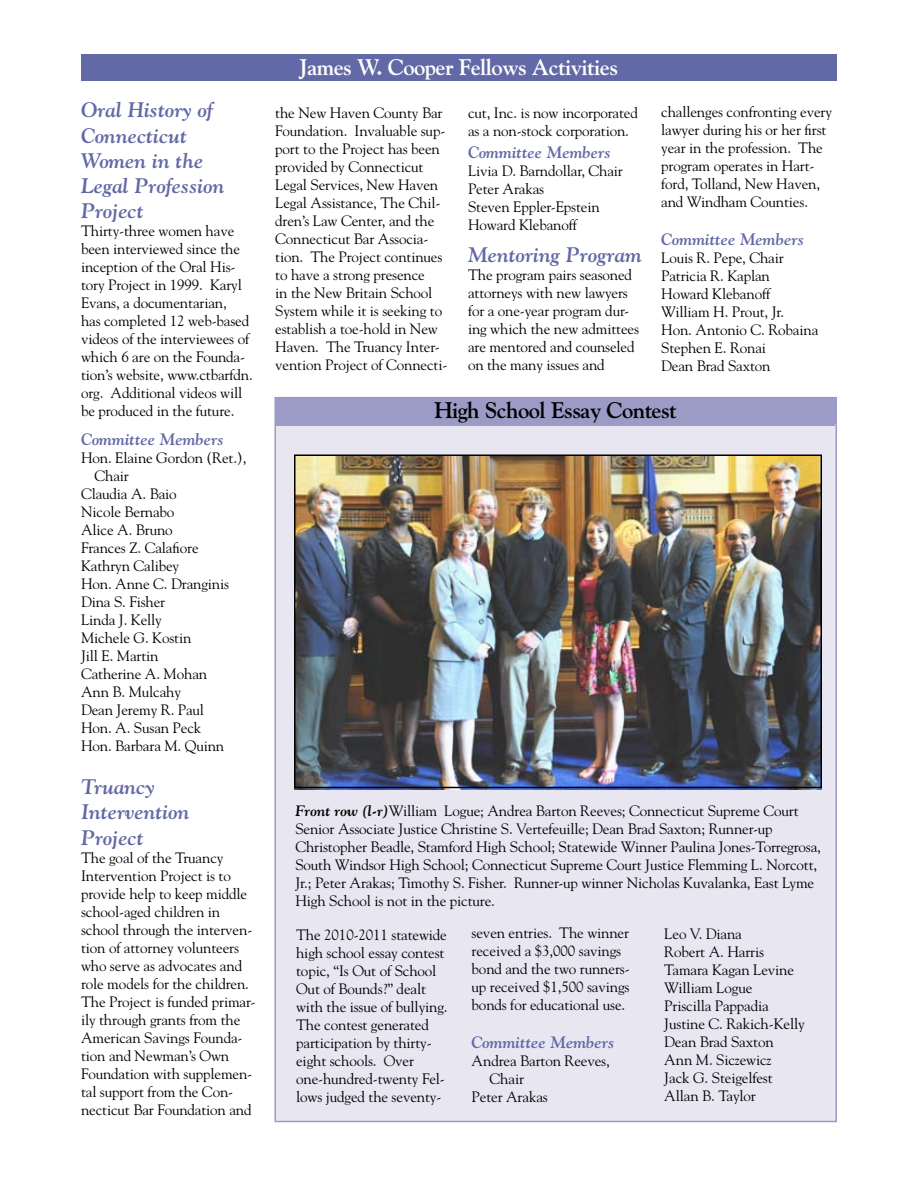
<style>
.page{position:relative;width:918px;height:1188px;background:#fff}
.page>*{position:absolute;margin:0;border:0;box-sizing:border-box;transform-origin:0 0}
.t1{font:700 22.5px "Goudy";letter-spacing:-.025em;color:#fff}
.t2{font:700 22.5px "Goudy";letter-spacing:-.025em;color:#000}
.t3{font:italic 700 21px/25.2px "Goudy";color:#6369a6}
.t4{font:italic 700 16.5px "Goudy";color:#6369a6}
.t5{font:15px/18px "Goudy";letter-spacing:-.01em;color:#000}
.s1{font-weight:700;font-style:italic}
</style>
<div class="page">
<div style="left:82px;top:54px;width:755px;height:27px;background:#6369a6"></div>
<div style="left:274px;top:397px;width:563px;height:725px;background:#e7e6f1;border:2px solid #9b9bc5"></div>
<img style="left:294px;top:457px;width:527px;height:333px">
<div style="left:275px;top:398px;width:561px;height:26px;background:#9b9bc5"></div>
<div style="left:276px;top:400px;width:559px;height:26px;background:#9b9bc5"></div>
<div style="left:294px;top:454px;width:528px;height:334px;border:2px solid #000"></div>
<h2 class="t3" style="left:81px;top:97px;width:145px">Oral History of<br>Connecticut<br>Women in the<br>Legal Profession<br>Project</h2>
<p class="t5" style="left:81px;top:222px;width:173px">Thirty-three women have been interviewed since the inception of the Oral His&shy;tory Project in 1999. Karyl<br>Evans, a documentarian,<br>has completed 12 web-based videos of the interviewees of which 6 are on the Founda&shy;tion’s website, www.ctbarfdn. org. Additional videos will be produced in the future.</p>
<p class="t4" style="left:81px;top:429px;width:144px">Committee Members</p>
<p class="t5" style="left:81px;top:448px;width:167px">Hon. Elaine Gordon (Ret.),</p>
<p class="t5" style="left:94px;top:466px;width:36px">Chair</p>
<p class="t5" style="left:81px;top:484px;width:97px">Claudia A. Baio</p>
<p class="t5" style="left:81px;top:502px;width:95px">Nicole Bernabo</p>
<p class="t5" style="left:81px;top:520px;width:93px">Alice A. Bruno</p>
<p class="t5" style="left:81px;top:538px;width:119px">Frances Z. Calafiore</p>
<p class="t5" style="left:81px;top:556px;width:100px">Kathryn Calibey</p>
<p class="t5" style="left:81px;top:574px;width:150px">Hon. Anne C. Dranginis</p>
<p class="t5" style="left:81px;top:592px;width:86px">Dina S. Fisher</p>
<p class="t5" style="left:81px;top:610px;width:82px">Linda J. Kelly</p>
<p class="t5" style="left:81px;top:628px;width:112px">Michele G. Kostin</p>
<p class="t5" style="left:81px;top:646px;width:79px">Jill E. Martin</p>
<p class="t5" style="left:81px;top:664px;width:128px">Catherine A. Mohan</p>
<p class="t5" style="left:81px;top:682px;width:102px">Ann B. Mulcahy</p>
<p class="t5" style="left:81px;top:700px;width:125px">Dean Jeremy R. Paul</p>
<p class="t5" style="left:81px;top:718px;width:122px">Hon. A. Susan Peck</p>
<p class="t5" style="left:81px;top:736px;width:145px">Hon. Barbara M. Quinn</p>
<h2 class="t3" style="left:81px;top:774px;width:110px">Truancy<br>Intervention<br>Project</h2>
<p class="t5" style="left:81px;top:848px;width:176px">The goal of the Truancy<br>Intervention Project is to provide help to keep middle school-aged children in school through the interven&shy;tion of attorney volunteers who serve as advocates and role models for the children.<br>The Project is funded primar&shy;ily through grants from the<br>American Savings Founda&shy;tion and Newman’s Own<br>Foundation with supplemen&shy;tal support from the Con&shy;necticut Bar Foundation and</p>
<h1 class="t1" style="left:299px;top:53px;width:320px">James W. Cooper Fellows Activities</h1>
<p class="t5" style="left:275px;top:103px;width:174px">the New Haven County Bar<br>Foundation. Invaluable sup&shy;port to the Project has been provided by Connecticut<br>Legal Services, New Haven<br>Legal Assistance, The Chil&shy;dren’s Law Center, and the<br>Connecticut Bar Associa&shy;tion. The Project continues to have a strong presence<br>in the New Britain School<br>System while it is seeking to establish a toe-hold in New<br>Haven. The Truancy Inter&shy;vention Project of Connecti-</p>
<p class="t5" style="left:468px;top:103px;width:171px">cut, Inc. is now incorporated as a non-stock corporation.</p>
<p class="t4" style="left:468px;top:142px;width:144px">Committee Members</p>
<p class="t5" style="left:468px;top:162px;width:156px">Livia D. Barndollar, Chair<br>Peter Arakas<br>Steven Eppler-Epstein<br>Howard Klebanoff</p>
<h2 class="t3" style="left:468px;top:241px;width:175px">Mentoring Program</h2>
<p class="t5" style="left:468px;top:265px;width:173px">The program pairs seasoned attorneys with new lawyers for a one-year program dur&shy;ing which the new admittees are mentored and counseled on the many issues and</p>
<p class="t5" style="left:661px;top:102px;width:172px">challenges confronting every lawyer during his or her first year in the profession. The program operates in Hart&shy;ford, Tolland, New Haven, and Windham Counties.</p>
<p class="t4" style="left:661px;top:229px;width:144px">Committee Members</p>
<p class="t5" style="left:661px;top:248px;width:159px">Louis R. Pepe, Chair<br>Patricia R. Kaplan<br>Howard Klebanoff<br>William H. Prout, Jr.<br>Hon. Antonio C. Robaina<br>Stephen E. Ronai<br>Dean Brad Saxton</p>
<h1 class="t2" style="left:434px;top:396px;width:244px">High School Essay Contest</h1>
<p class="t5" style="left:295px;top:801px;width:527px"><span class="s1">Front row (l-r)</span>William Logue; Andrea Barton Reeves; Connecticut Supreme Court Senior Associate Justice Christine S. Vertefeuille; Dean Brad Saxton; Runner-up Christopher Beadle, Stamford High School; Statewide Winner Paulina Jones-Torregrosa, South Windsor High School; Connecticut Supreme Court Justice Flemming L. Norcott, Jr.; Peter Arakas; Timothy S. Fisher. Runner-up winner Nicholas Kuvalanka, East Lyme High School is not in the picture.</p>
<p class="t5" style="left:296px;top:925px;width:153px">The 2010-2011 statewide high school essay contest topic, “Is Out of School<br>Out of Bounds?” dealt with the issue of bullying.<br>The contest generated participation by thirty&shy;eight schools. Over one-hundred-twenty Fel&shy;lows judged the seventy-</p>
<p class="t5" style="left:472px;top:924px;width:160px">seven entries. The winner received a $3,000 savings bond and the two runners&shy;up received $1,500 savings bonds for educational use.</p>
<p class="t4" style="left:472px;top:1032px;width:144px">Committee Members</p>
<p class="t5" style="left:472px;top:1051px;width:140px">Andrea Barton Reeves,</p>
<p class="t5" style="left:490px;top:1069px;width:36px">Chair</p>
<p class="t5" style="left:472px;top:1087px;width:78px">Peter Arakas</p>
<p class="t5" style="left:664px;top:924px;width:142px">Leo V. Diana<br>Robert A. Harris<br>Tamara Kagan Levine<br>William Logue<br>Priscilla Pappadia<br>Justine C. Rakich-Kelly<br>Dean Brad Saxton<br>Ann M. Siczewicz<br>Jack G. Steigelfest<br>Allan B. Taylor</p>
</div>
